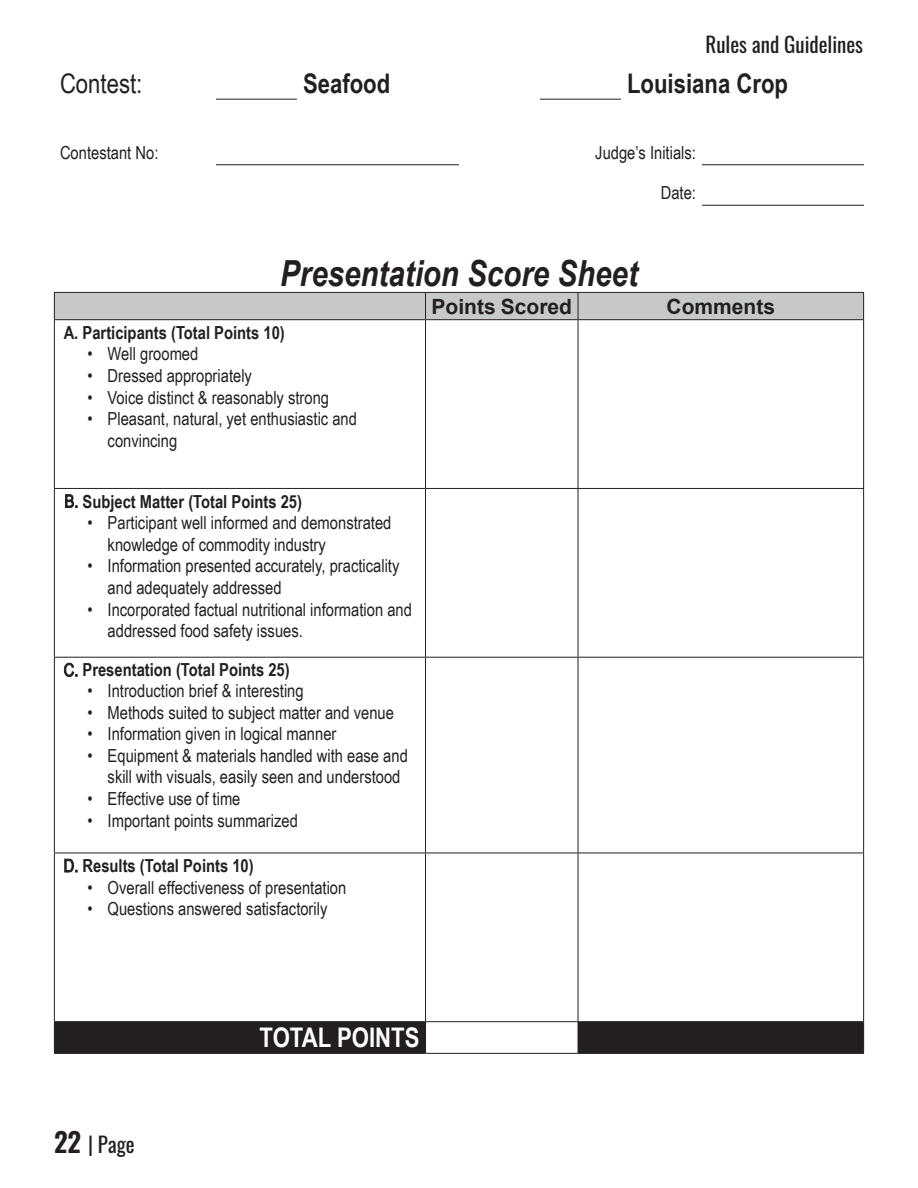
<style>
.page{position:relative;width:918px;height:1188px;background:#fff}
.page>*{position:absolute;margin:0;border:0;box-sizing:border-box;transform-origin:0 0}
.Body_Text{font:italic 700 36px "Arial Narrow";color:#231f20}
.t1{font:700 27px "Arial Narrow";color:#231f20}
.Table_Paragraph{font:700 27px "Arial Narrow";color:#fff}
.t2{font:27px "Arial Narrow";color:#231f20}
.t3{font:21px "Oswald";color:#231f20}
.Table_Paragraph-2{font:700 21px "Arial";color:#231f20}
.t4{font:18px/21.6px "Arial Narrow";color:#231f20}
.Table_Paragraph-3{font:700 18px "Arial Narrow";color:#231f20}
.s1{font-weight:400}
.s2{font-size:27px}
</style>
<div class="page">
<hr style="left:216px;top:164px;width:81px;height:1px;background:#231f20">
<hr style="left:297px;top:164px;width:81px;height:1px;background:#231f20">
<hr style="left:378px;top:164px;width:81px;height:1px;background:#231f20">
<hr style="left:702px;top:164px;width:81px;height:1px;background:#231f20">
<hr style="left:783px;top:164px;width:81px;height:1px;background:#231f20">
<hr style="left:702px;top:205px;width:81px;height:1px;background:#231f20">
<hr style="left:783px;top:205px;width:81px;height:1px;background:#231f20">
<hr style="left:540px;top:99px;width:81px;height:1px;background:#231f20">
<hr style="left:216px;top:99px;width:81px;height:1px;background:#231f20">
<svg style="left:55px;top:1022px;width:808px;height:31px"></svg>
<div style="left:54px;top:292px;width:810px;height:27px;background:#c7c8ca"></div>
<hr style="left:54px;top:319px;width:372px;height:1px;background:#231f20">
<hr style="left:54px;top:320px;width:1px;height:168px;background:#231f20">
<hr style="left:426px;top:319px;width:152px;height:1px;background:#231f20">
<hr style="left:425px;top:320px;width:1px;height:168px;background:#231f20">
<hr style="left:578px;top:319px;width:286px;height:1px;background:#231f20">
<hr style="left:578px;top:320px;width:1px;height:168px;background:#231f20">
<hr style="left:863px;top:320px;width:1px;height:168px;background:#231f20">
<hr style="left:54px;top:488px;width:372px;height:1px;background:#231f20">
<hr style="left:54px;top:489px;width:1px;height:168px;background:#231f20">
<hr style="left:426px;top:488px;width:152px;height:1px;background:#231f20">
<hr style="left:425px;top:489px;width:1px;height:168px;background:#231f20">
<hr style="left:578px;top:488px;width:286px;height:1px;background:#231f20">
<hr style="left:578px;top:489px;width:1px;height:168px;background:#231f20">
<hr style="left:863px;top:489px;width:1px;height:168px;background:#231f20">
<hr style="left:54px;top:657px;width:372px;height:1px;background:#231f20">
<hr style="left:54px;top:658px;width:1px;height:195px;background:#231f20">
<hr style="left:426px;top:657px;width:152px;height:1px;background:#231f20">
<hr style="left:425px;top:658px;width:1px;height:195px;background:#231f20">
<hr style="left:578px;top:657px;width:286px;height:1px;background:#231f20">
<hr style="left:578px;top:658px;width:1px;height:195px;background:#231f20">
<hr style="left:863px;top:658px;width:1px;height:195px;background:#231f20">
<hr style="left:54px;top:853px;width:372px;height:1px;background:#231f20">
<hr style="left:54px;top:853px;width:1px;height:168px;background:#231f20">
<hr style="left:426px;top:853px;width:152px;height:1px;background:#231f20">
<hr style="left:425px;top:853px;width:1px;height:168px;background:#231f20">
<hr style="left:578px;top:853px;width:286px;height:1px;background:#231f20">
<hr style="left:578px;top:853px;width:1px;height:168px;background:#231f20">
<hr style="left:863px;top:853px;width:1px;height:168px;background:#231f20">
<hr style="left:54px;top:1021px;width:372px;height:1px;background:#231f20">
<hr style="left:54px;top:1022px;width:1px;height:31px;background:#231f20">
<hr style="left:426px;top:1021px;width:152px;height:1px;background:#231f20">
<hr style="left:425px;top:1022px;width:1px;height:31px;background:#231f20">
<hr style="left:578px;top:1021px;width:286px;height:1px;background:#231f20">
<hr style="left:578px;top:1022px;width:1px;height:31px;background:#231f20">
<hr style="left:863px;top:1022px;width:1px;height:31px;background:#231f20">
<hr style="left:54px;top:1053px;width:372px;height:1px;background:#231f20">
<hr style="left:426px;top:1053px;width:152px;height:1px;background:#231f20">
<hr style="left:578px;top:1053px;width:286px;height:1px;background:#231f20">
<p class="t3" style="left:706px;top:25px;width:159px">Rules and Guidelines</p>
<p class="t2" style="left:60px;top:64px;width:84px">Contest:</p>
<p class="t1" style="left:303px;top:63px;width:89px">Seafood</p>
<p class="t1" style="left:627px;top:63px;width:163px">Louisiana Crop</p>
<p class="t4" style="left:60px;top:141px;width:100px">Contestant No:</p>
<p class="t4" style="left:595px;top:141px;width:102px">Judge’s Initials:</p>
<p class="t4" style="left:661px;top:181px;width:37px">Date:</p>
<p class="Body_Text" style="left:280px;top:246px;width:359px">Presentation Score Sheet</p>
<p class="Table_Paragraph-2" style="left:432px;top:292px;width:142px">Points Scored</p>
<p class="Table_Paragraph-2" style="left:667px;top:292px;width:110px">Comments</p>
<p class="Table_Paragraph-3" style="left:64px;top:319px;width:223px">A. Participants (Total Points 10)</p>
<p class="t4" style="left:87px;top:343px;width:113px">• Well groomed</p>
<p class="t4" style="left:87px;top:364px;width:166px">• Dressed appropriately</p>
<p class="t4" style="left:87px;top:386px;width:243px">• Voice distinct &amp; reasonably strong</p>
<p class="t4" style="left:108px;top:407px;width:251px;text-indent:-20px">• Pleasant, natural, yet enthusiastic and convincing</p>
<p class="Table_Paragraph-3" style="left:64px;top:488px;width:239px"><span class="s1">B.</span> Subject Matter (Total Points 25)</p>
<p class="t4" style="left:108px;top:511px;width:285px;text-indent:-20px">• Participant well informed and demonstrated knowledge of commodity industry</p>
<p class="t4" style="left:108px;top:555px;width:293px;text-indent:-20px">• Information presented accurately, practicality and adequately addressed</p>
<p class="t4" style="left:108px;top:598px;width:306px;text-indent:-20px">• Incorporated factual nutritional information and addressed food safety issues.</p>
<p class="Table_Paragraph-3" style="left:64px;top:656px;width:228px"><span class="s1">C.</span> Presentation (Total Points 25)</p>
<p class="t4" style="left:87px;top:679px;width:218px">• Introduction brief &amp; interesting</p>
<p class="t4" style="left:87px;top:701px;width:308px">• Methods suited to subject matter and venue</p>
<p class="t4" style="left:87px;top:722px;width:251px">• Information given in logical manner</p>
<p class="t4" style="left:108px;top:744px;width:302px;text-indent:-20px">• Equipment &amp; materials handled with ease and skill with visuals, easily seen and understood</p>
<p class="t4" style="left:87px;top:787px;width:155px">• Effective use of time</p>
<p class="t4" style="left:87px;top:809px;width:212px">• Important points summarized</p>
<p class="Table_Paragraph-3" style="left:64px;top:852px;width:192px"><span class="s1">D.</span> Results (Total Points 10)</p>
<p class="t4" style="left:87px;top:876px;width:261px">• Overall effectiveness of presentation</p>
<p class="t4" style="left:87px;top:897px;width:242px">• Questions answered satisfactorily</p>
<p class="t3" style="left:54px;top:1126px;width:82px"><span class="s2">22</span> | Page</p>
<p class="Table_Paragraph" style="left:260px;top:1017px;width:161px">TOTAL POINTS</p>
</div>
